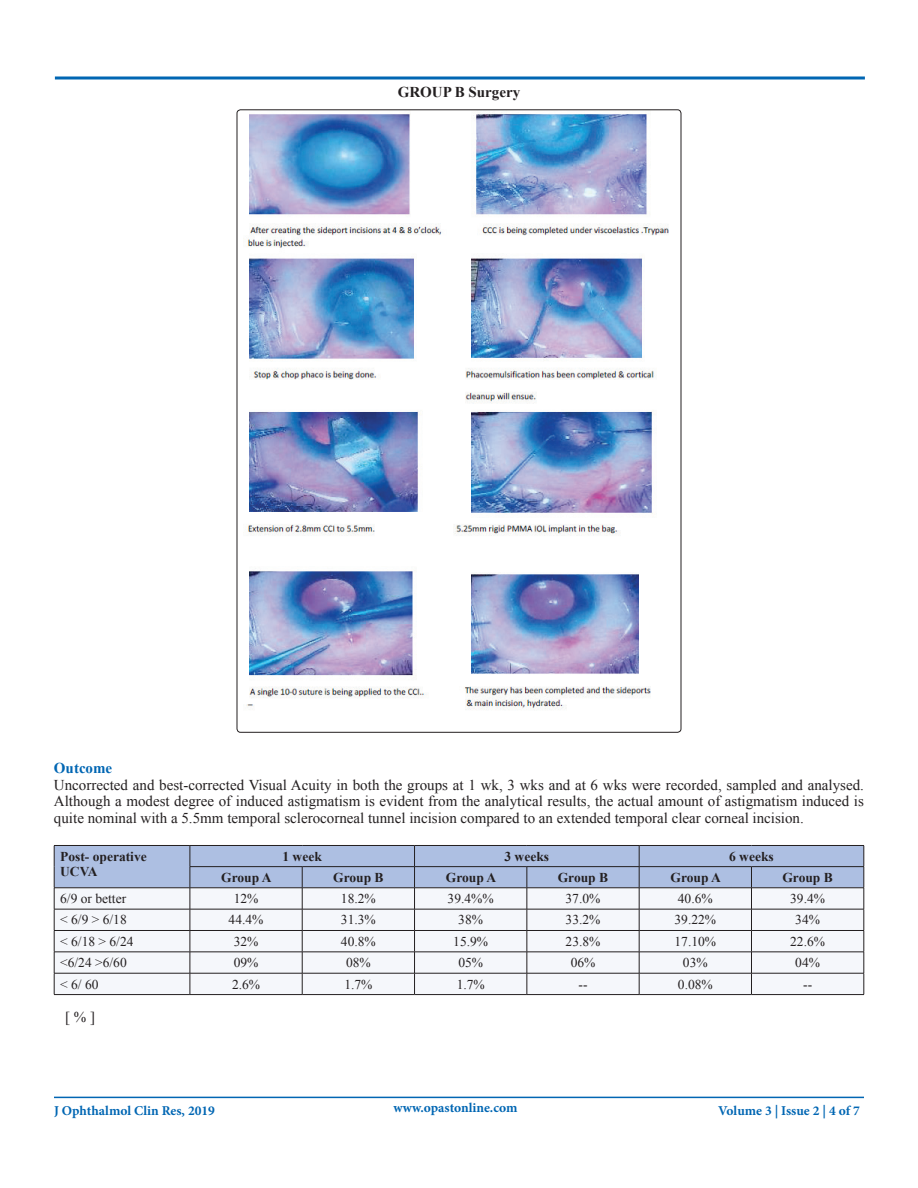
<style>
.page{position:relative;width:918px;height:1188px;background:#fff}
.page>*{position:absolute;margin:0;border:0;box-sizing:border-box;transform-origin:0 0}
.t1{font:15px/16.5px "Times New Roman";color:#231f20;text-align:justify}
.t2{font:700 15px "Times New Roman";color:#231f20}
.t3{font:700 15px "Times New Roman";color:#0166b3}
.t4{font:13.5px "Times New Roman";color:#231f20}
.t5{font:700 13.5px/15px "Times New Roman";color:#231f20}
.t6{font:700 13.5px "Minion Pro";color:#0166b3}
</style>
<div class="page">
<hr style="left:54px;top:1097px;width:810px;height:1px;background:#0166b3">
<svg style="left:54px;top:76px;width:811px;height:4px;background:#408cc5"></svg>
<svg style="left:54px;top:845px;width:811px;height:149px"></svg>
<hr style="left:54px;top:994px;width:136px;height:1px;background:#231f20">
<hr style="left:190px;top:994px;width:112px;height:1px;background:#231f20">
<hr style="left:302px;top:994px;width:113px;height:1px;background:#231f20">
<hr style="left:415px;top:994px;width:112px;height:1px;background:#231f20">
<hr style="left:527px;top:994px;width:112px;height:1px;background:#231f20">
<hr style="left:639px;top:994px;width:112px;height:1px;background:#231f20">
<hr style="left:751px;top:994px;width:113px;height:1px;background:#231f20">
<img style="left:237px;top:110px;width:444px;height:622px">
<p class="t2" style="left:398px;top:81px;width:124px">GROUP B Surgery</p>
<p class="t3" style="left:54px;top:758px;width:60px">Outcome</p>
<p class="t1" style="left:54px;top:776px;width:812px">Uncorrected and best-corrected Visual Acuity in both the groups at 1 wk, 3 wks and at 6 wks were recorded, sampled and analysed.<br>Although a modest degree of induced astigmatism is evident from the analytical results, the actual amount of astigmatism induced is quite nominal with a 5.5mm temporal sclerocorneal tunnel incision compared to an extended temporal clear corneal incision.</p>
<p class="t5" style="left:60px;top:848px;width:88px">Post- operative<br>UCVA</p>
<p class="t5" style="left:283px;top:848px;width:41px">1 week</p>
<p class="t5" style="left:505px;top:848px;width:46px">3 weeks</p>
<p class="t5" style="left:729px;top:848px;width:46px">6 weeks</p>
<p class="t5" style="left:221px;top:869px;width:52px">Group A</p>
<p class="t5" style="left:333px;top:869px;width:52px">Group B</p>
<p class="t5" style="left:446px;top:869px;width:52px">Group A</p>
<p class="t5" style="left:558px;top:869px;width:52px">Group B</p>
<p class="t5" style="left:671px;top:869px;width:52px">Group A</p>
<p class="t5" style="left:782px;top:869px;width:52px">Group B</p>
<p class="t4" style="left:60px;top:890px;width:67px">6/9 or better</p>
<p class="t4" style="left:234px;top:890px;width:26px">12%</p>
<p class="t4" style="left:341px;top:890px;width:36px">18.2%</p>
<p class="t4" style="left:448px;top:890px;width:48px">39.4%%</p>
<p class="t4" style="left:566px;top:890px;width:36px">37.0%</p>
<p class="t4" style="left:678px;top:890px;width:36px">40.6%</p>
<p class="t4" style="left:790px;top:890px;width:36px">39.4%</p>
<p class="t4" style="left:60px;top:911px;width:68px">&lt; 6/9 &gt; 6/18</p>
<p class="t4" style="left:229px;top:911px;width:36px">44.4%</p>
<p class="t4" style="left:341px;top:911px;width:36px">31.3%</p>
<p class="t4" style="left:458px;top:911px;width:26px">38%</p>
<p class="t4" style="left:566px;top:911px;width:36px">33.2%</p>
<p class="t4" style="left:675px;top:911px;width:43px">39.22%</p>
<p class="t4" style="left:795px;top:911px;width:26px">34%</p>
<p class="t4" style="left:60px;top:932px;width:75px">&lt; 6/18 &gt; 6/24</p>
<p class="t4" style="left:234px;top:932px;width:26px">32%</p>
<p class="t4" style="left:341px;top:932px;width:36px">40.8%</p>
<p class="t4" style="left:453px;top:932px;width:36px">15.9%</p>
<p class="t4" style="left:566px;top:932px;width:36px">23.8%</p>
<p class="t4" style="left:675px;top:932px;width:43px">17.10%</p>
<p class="t4" style="left:790px;top:932px;width:36px">22.6%</p>
<p class="t4" style="left:60px;top:954px;width:68px">&lt;6/24 &gt;6/60</p>
<p class="t4" style="left:234px;top:954px;width:26px">09%</p>
<p class="t4" style="left:346px;top:954px;width:26px">08%</p>
<p class="t4" style="left:458px;top:954px;width:26px">05%</p>
<p class="t4" style="left:571px;top:954px;width:26px">06%</p>
<p class="t4" style="left:683px;top:954px;width:26px">03%</p>
<p class="t4" style="left:795px;top:954px;width:26px">04%</p>
<p class="t4" style="left:60px;top:975px;width:40px">&lt; 6/ 60</p>
<p class="t4" style="left:232px;top:975px;width:30px">2.6%</p>
<p class="t4" style="left:344px;top:975px;width:30px">1.7%</p>
<p class="t4" style="left:457px;top:975px;width:30px">1.7%</p>
<p class="t4" style="left:579px;top:975px;width:10px">--</p>
<p class="t4" style="left:678px;top:975px;width:36px">0.08%</p>
<p class="t4" style="left:803px;top:975px;width:10px">--</p>
<p class="t1" style="left:65px;top:1008px;width:31px">[ % ]</p>
<p class="t6" style="left:54px;top:1101px;width:163px">J Ophthalmol Clin Res, 2019</p>
<p class="t6" style="left:393px;top:1099px;width:126px">www.opastonline.com</p>
<p class="t6" style="left:718px;top:1101px;width:143px">Volume 3 | Issue 2 | 4 of 7</p>
</div>
